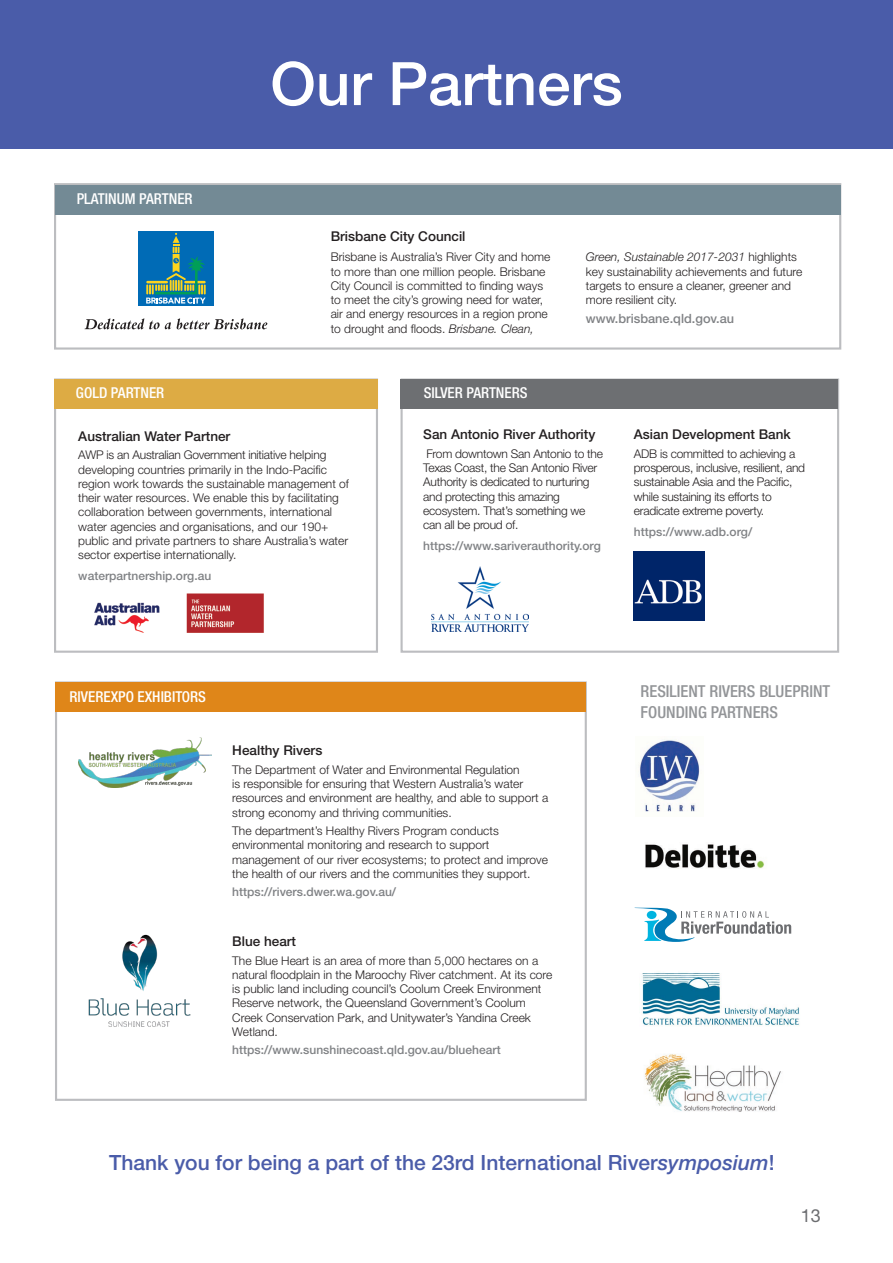
<style>
.page{position:relative;width:893px;height:1263px;background:#fff}
.page>*{position:absolute;margin:0;border:0;box-sizing:border-box;transform-origin:0 0}
.heading_1{font:500 60px "Helvetica Neue LT Std";color:#fff}
.t1{font:500 21px "Helvetica Neue LT Std";color:#4a5ca9}
.t2{font:18px "Helvetica Neue LT Std";color:#6c6d70}
.t3{font:500 condensed 16.5px/21px "Helvetica Neue LT Std";color:#939598}
.t4{font:500 condensed 15px "Helvetica Neue LT Std";color:#fff}
.Subhead_10pnt{font:500 13.5px "Helvetica Neue LT Std";color:#231f20}
.body{font:500 12.75px "Helvetica Neue LT Std";color:#808285}
.body-2{font:300 12px/14.2px "Helvetica Neue LT Std";color:#231f20}
.body-3{font:300 12px/14.2px "Helvetica Neue LT Std";letter-spacing:-.02em;color:#231f20}
.body-4{font:500 12px "Helvetica Neue LT Std";color:#808285}
.s1{font-style:italic}
</style>
<div class="page">
<div style="left:0;top:0;width:893px;height:148px;background:#4a5ca9"></div>
<div style="left:54px;top:183px;width:787px;height:167px;background:#fff;border:2px solid #bcbdc0"></div>
<svg style="left:138px;top:231px;width:76px;height:75px"></svg>
<svg style="left:85px;top:318px;width:182px;height:11px"></svg>
<div style="left:54px;top:378px;width:324px;height:275px;border:2px solid #bcbdc0"></div>
<div style="left:401px;top:378px;width:438px;height:275px;border:2px solid #bcbdc0"></div>
<div style="left:55px;top:681px;width:532px;height:420px;background:#fff;border:2px solid #bcbdc0"></div>
<div style="left:55px;top:682px;width:531px;height:29px;background:#df8619"></div>
<div style="left:54px;top:379px;width:323px;height:30px;background:#ddab44"></div>
<div style="left:401px;top:379px;width:437px;height:30px;background:#6d6f72"></div>
<img style="left:94px;top:593px;width:170px;height:40px">
<img style="left:431px;top:566px;width:97px;height:65px">
<img style="left:633px;top:551px;width:71px;height:70px">
<img style="left:639px;top:740px;width:61px;height:72px">
<img style="left:644px;top:1054px;width:137px;height:58px">
<img style="left:645px;top:844px;width:120px;height:25px">
<svg style="left:636px;top:908px;width:155px;height:34px"></svg>
<img style="left:642px;top:973px;width:157px;height:53px">
<img style="left:79px;top:738px;width:132px;height:49px">
<img style="left:88px;top:934px;width:103px;height:93px">
<div style="left:56px;top:185px;width:785px;height:30px;background:#738a95"></div>
<p class="t4" style="left:77px;top:190px;width:117px">PLATINUM PARTNER</p>
<p class="heading_1" style="left:270px;top:48px;width:354px">Our Partners</p>
<p class="Subhead_10pnt" style="left:331px;top:228px;width:136px">Brisbane City Council</p>
<p class="body-2" style="left:331px;top:250px;width:221px">Brisbane is Australia’s River City and home to more than one million people. Brisbane City Council is committed to finding ways to meet the city’s growing need for water, air and energy resources in a region prone to drought and floods. <span class="s1">Brisbane. Clean,</span></p>
<p class="body-2" style="left:586px;top:250px;width:218px"><span class="s1">Green, Sustainable 2017-2031</span> highlights key sustainability achievements and future targets to ensure a cleaner, greener and more resilient city.</p>
<p class="body" style="left:586px;top:310px;width:150px">www.brisbane.qld.gov.au</p>
<p class="t4" style="left:76px;top:384px;width:90px">GOLD PARTNER</p>
<p class="t4" style="left:424px;top:384px;width:105px">SILVER PARTNERS</p>
<p class="Subhead_10pnt" style="left:78px;top:428px;width:154px">Australian Water Partner</p>
<p class="body-2" style="left:78px;top:448px;width:272px">AWP is an Australian Government initiative helping developing countries primarily in the Indo-Pacific region work towards the sustainable management of their water resources. We enable this by facilitating collaboration between governments, international water agencies and organisations, and our 190+ public and private partners to share Australia’s water sector expertise internationally.</p>
<p class="body-4" style="left:78px;top:568px;width:134px">waterpartnership.org.au</p>
<p class="Subhead_10pnt" style="left:423px;top:427px;width:174px">San Antonio River Authority</p>
<p class="body-3" style="left:423px;top:446px;width:181px">From downtown San Antonio to the<br>Texas Coast, the San Antonio River<br>Authority is dedicated to nurturing and protecting this amazing ecosystem. That’s something we can all be proud of.</p>
<p class="body-4" style="left:423px;top:538px;width:179px">https://www.sariverauthority.org</p>
<p class="Subhead_10pnt" style="left:634px;top:427px;width:158px">Asian Development Bank</p>
<p class="body-3" style="left:634px;top:446px;width:173px">ADB is committed to achieving a prosperous, inclusive, resilient, and sustainable Asia and the Pacific, while sustaining its efforts to eradicate extreme poverty.</p>
<p class="body-4" style="left:634px;top:524px;width:120px">https://www.adb.org/</p>
<p class="t4" style="left:70px;top:687px;width:138px">RIVEREXPO EXHIBITORS</p>
<p class="Subhead_10pnt" style="left:232px;top:742px;width:92px">Healthy Rivers</p>
<p class="body-2" style="left:232px;top:762px;width:317px">The Department of Water and Environmental Regulation<br>is responsible for ensuring that Western Australia’s water resources and environment are healthy, and able to support a strong economy and thriving communities.</p>
<p class="body-2" style="left:232px;top:823px;width:317px">The department’s Healthy Rivers Program conducts environmental monitoring and research to support management of our river ecosystems; to protect and improve the health of our rivers and the communities they support.</p>
<p class="body-4" style="left:232px;top:885px;width:165px">https://rivers.dwer.wa.gov.au/</p>
<p class="Subhead_10pnt" style="left:232px;top:933px;width:65px">Blue heart</p>
<p class="body-2" style="left:232px;top:953px;width:322px">The Blue Heart is an area of more than 5,000 hectares on a natural floodplain in the Maroochy River catchment. At its core is public land including council’s Coolum Creek Environment Reserve network, the Queensland Government’s Coolum Creek Conservation Park, and Unitywater’s Yandina Creek Wetland.</p>
<p class="body-4" style="left:232px;top:1043px;width:270px">https://www.sunshinecoast.qld.gov.au/blueheart</p>
<p class="t3" style="left:640px;top:680px;width:191px">RESILIENT RIVERS BLUEPRINT<br>FOUNDING PARTNERS</p>
<p class="t1" style="left:109px;top:1149px;width:667px">Thank you for being a part of the 23rd International River<span class="s1">symposium</span>!</p>
<p class="t2" style="left:801px;top:1205px;width:22px">13</p>
</div>
